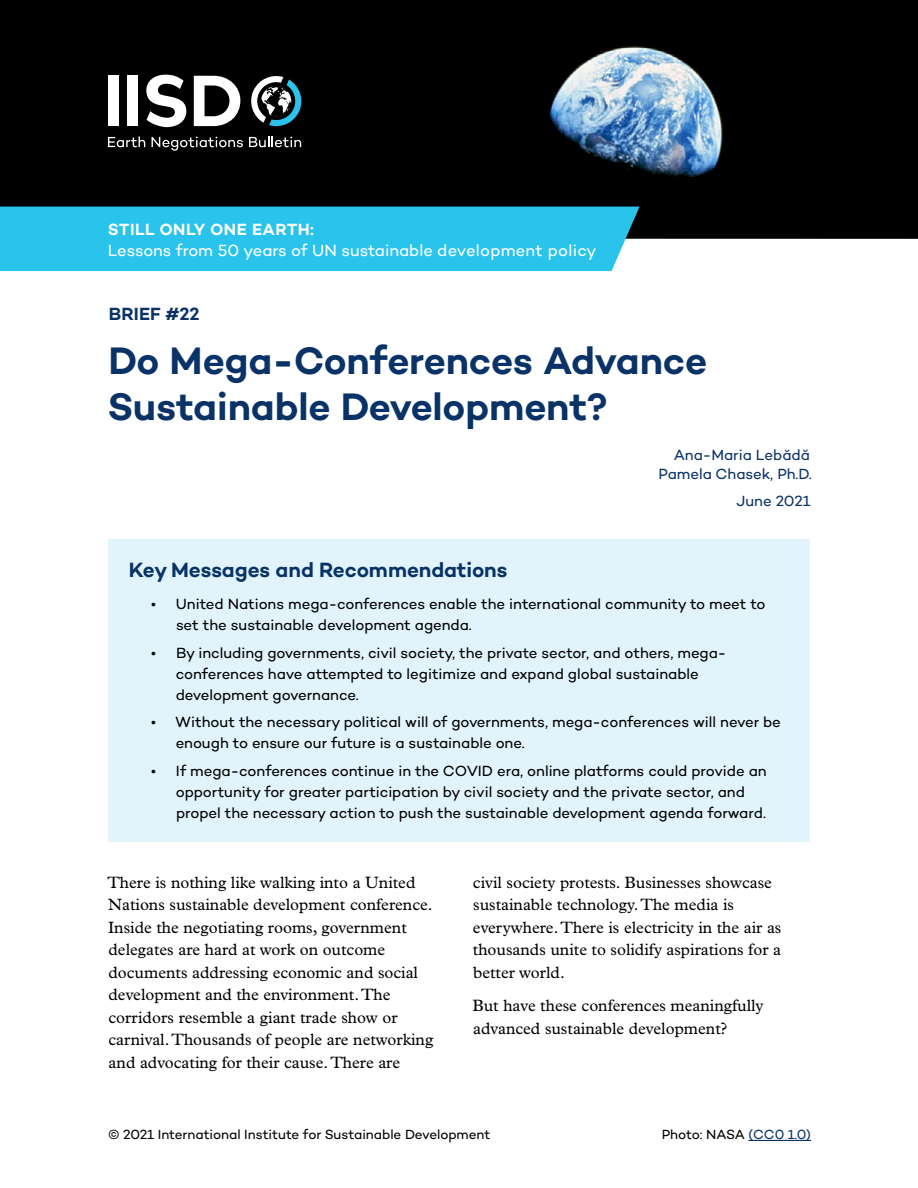
<style>
.page{position:relative;width:918px;height:1188px;background:#fff}
.page>*{position:absolute;margin:0;border:0;box-sizing:border-box;transform-origin:0 0}
.t1{font:600 39px/46.5px "Campton";letter-spacing:-.005em;color:#093266}
.t2{font:600 21px "Campton";letter-spacing:-.005em;color:#093266}
.t3{font:600 18px "Campton";letter-spacing:.01em;color:#093266}
.t4{font:16.5px/22.5px "Plantin MT Pro";color:#000}
.t5{font:16.5px "Campton";color:#fff}
.t6{font:600 16.5px "Campton";letter-spacing:.03em;color:#fff}
.t7{font:15px/21px "Campton";letter-spacing:-.005em;color:#000}
.t8{font:15px/19.5px "Campton";letter-spacing:-.005em;color:#093266;text-align:right}
.t9{font:13.5px "Campton";letter-spacing:-.005em;color:#000}
.s1{color:#093266}
</style>
<div class="page">
<img style="left:0;top:0;width:918px;height:239px">
<hr style="left:749px;top:1140px;width:62px;height:1px;background:#093266">
<svg style="left:146px;top:75px;width:40px;height:52px"></svg>
<div style="left:108px;top:76px;width:11px;height:50px;background:#fff"></div>
<div style="left:128px;top:76px;width:10px;height:50px;background:#fff"></div>
<svg style="left:194px;top:76px;width:46px;height:50px"></svg>
<svg style="left:108px;top:136px;width:37px;height:11px"></svg>
<svg style="left:152px;top:137px;width:91px;height:14px"></svg>
<svg style="left:249px;top:136px;width:52px;height:11px"></svg>
<svg style="left:248px;top:75px;width:53px;height:54px"></svg>
<div style="left:0;top:207px;width:640px;height:64px;background:#29c3ec"></div>
<div style="left:108px;top:539px;width:702px;height:63px;background:#e2f4fb"></div>
<div style="left:108px;top:575px;width:702px;height:79px;background:#e2f4fb"></div>
<div style="left:108px;top:624px;width:702px;height:100px;background:#e2f4fb"></div>
<div style="left:108px;top:694px;width:702px;height:78px;background:#e2f4fb"></div>
<div style="left:108px;top:742px;width:702px;height:100px;background:#e2f4fb"></div>
<p class="t6" style="left:108px;top:219px;width:208px">STILL ONLY ONE EARTH:</p>
<p class="t5" style="left:108px;top:240px;width:490px">Lessons from 50 years of UN sustainable development policy</p>
<p class="t3" style="left:109px;top:303px;width:93px">BRIEF #22</p>
<h1 class="t1" style="left:107px;top:336px;width:601px">Do Mega-Conferences Advance<br>Sustainable Development?</h1>
<p class="t8" style="left:659px;top:445px;width:155px">Ana-Maria Lebădă<br>Pamela Chasek, Ph.D.</p>
<p class="t8" style="left:737px;top:491px;width:75px">June 2021</p>
<h2 class="t2" style="left:129px;top:556px;width:380px">Key Messages and Recommendations</h2>
<p class="t7" style="left:176px;top:593px;width:591px;text-indent:-25px">• United Nations mega-conferences enable the international community to meet to set the sustainable development agenda.</p>
<p class="t7" style="left:176px;top:642px;width:552px;text-indent:-24px">• By including governments, civil society, the private sector, and others, mega&shy;conferences have attempted to legitimize and expand global sustainable development governance.</p>
<p class="t7" style="left:176px;top:711px;width:607px;text-indent:-25px">• Without the necessary political will of governments, mega-conferences will never be enough to ensure our future is a sustainable one.</p>
<p class="t7" style="left:176px;top:760px;width:593px;text-indent:-24px">• If mega-conferences continue in the COVID era, online platforms could provide an opportunity for greater participation by civil society and the private sector, and propel the necessary action to push the sustainable development agenda forward.</p>
<p class="t4" style="left:107px;top:871px;width:327px">There is nothing like walking into a United Nations sustainable development conference.<br>Inside the negotiating rooms, government delegates are hard at work on outcome documents addressing economic and social development and the environment. The corridors resemble a giant trade show or carnival. Thousands of people are networking and advocating for their cause. There are</p>
<p class="t4" style="left:473px;top:871px;width:310px">civil society protests. Businesses showcase sustainable technology. The media is everywhere. There is electricity in the air as thousands unite to solidify aspirations for a better world.</p>
<p class="t4" style="left:472px;top:994px;width:293px">But have these conferences meaningfully advanced sustainable development?</p>
<p class="t9" style="left:108px;top:1126px;width:384px">© 2021 International Institute for Sustainable Development</p>
<p class="t9" style="left:662px;top:1126px;width:151px">Photo: NASA <span class="s1">(CC0 1.0)</span></p>
</div>
